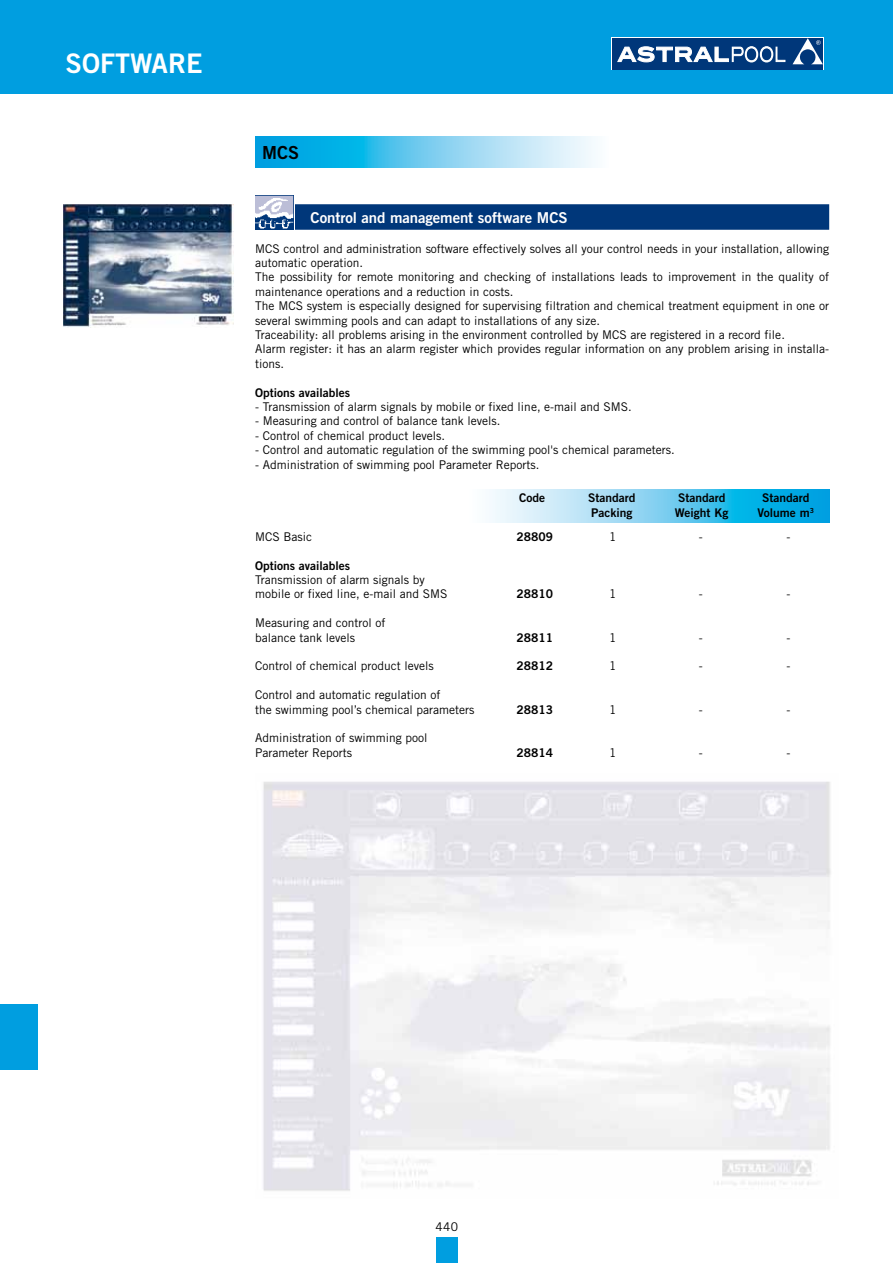
<style>
.page{position:relative;width:893px;height:1263px;background:#fff}
.page>*{position:absolute;margin:0;border:0;box-sizing:border-box;transform-origin:0 0}
.t1{font:27px "Trade Gothic Bold Two";color:#fff}
.t2{font:18px "Trade Gothic Bold Two";color:#000}
.t3{font:15px "Trade Gothic Bold Two";letter-spacing:-.005em;color:#fff}
.t4{font:12px/14.4px "Trade Gothic";color:#000}
.t5{font:12px "Trade Gothic Bold Two";color:#000}
</style>
<div class="page">
<div style="left:0;top:0;width:893px;height:94px;background:#009ee0"></div>
<div style="left:436px;top:1237px;width:21px;height:26px;background:#009ee0"></div>
<div style="left:612px;top:38px;width:180px;height:32px;background:#00377a"></div>
<svg style="left:792px;top:64px;width:31px;height:6px"></svg>
<svg style="left:792px;top:38px;width:31px;height:26px"></svg>
<svg style="left:617px;top:46px;width:168px;height:16px"></svg>
<div style="left:0;top:1004px;width:38px;height:65px;background:#009ee0"></div>
<div style="left:255px;top:204px;width:574px;height:26px;background:#00377a"></div>
<img style="left:263px;top:781px;width:568px;height:410px">
<svg style="left:255px;top:195px;width:39px;height:29px"></svg>
<img style="left:256px;top:196px;width:37px;height:33px">
<img style="left:64px;top:205px;width:170px;height:123px">
<svg style="left:490px;top:490px;width:339px;height:32px;background:#71cdef"></svg>
<svg style="left:256px;top:137px;width:339px;height:30px;background:#6bcbee"></svg>
<h1 class="t1" style="left:66px;top:46px;width:139px">Software</h1>
<h2 class="t2" style="left:262px;top:141px;width:38px">MCS</h2>
<p class="t3" style="left:310px;top:208px;width:259px">Control and management software MCS</p>
<p class="t4" style="left:255px;top:241px;width:576px">MCS control and administration software effectively solves all your control needs in your installation, allowing automatic operation.<br>The possibility for remote monitoring and checking of installations leads to improvement in the quality of maintenance operations and a reduction in costs.<br>The MCS system is especially designed for supervising filtration and chemical treatment equipment in one or several swimming pools and can adapt to installations of any size.<br>Traceability: all problems arising in the environment controlled by MCS are registered in a record file.<br>Alarm register: it has an alarm register which provides regular information on any problem arising in installa&shy;tions.</p>
<p class="t5" style="left:255px;top:385px;width:97px">Options availables</p>
<p class="t4" style="left:255px;top:399px;width:378px">- Transmission of alarm signals by mobile or fixed line, e-mail and SMS.</p>
<p class="t4" style="left:255px;top:414px;width:247px">- Measuring and control of balance tank levels.</p>
<p class="t4" style="left:255px;top:428px;width:191px">- Control of chemical product levels.</p>
<p class="t4" style="left:255px;top:443px;width:421px">- Control and automatic regulation of the swimming pool's chemical parameters.</p>
<p class="t4" style="left:255px;top:457px;width:286px">- Administration of swimming pool Parameter Reports.</p>
<p class="t5" style="left:519px;top:490px;width:28px">Code</p>
<p class="t5" style="left:588px;top:490px;width:49px">Standard</p>
<p class="t5" style="left:678px;top:490px;width:49px">Standard</p>
<p class="t5" style="left:762px;top:490px;width:49px">Standard</p>
<p class="t5" style="left:591px;top:505px;width:69px">Packing W</p>
<p class="t5" style="left:684px;top:505px;width:46px">eight Kg</p>
<p class="t5" style="left:757px;top:505px;width:58px">Volume m<sup>3</sup></p>
<p class="t4" style="left:255px;top:529px;width:58px">MCS Basic</p>
<p class="t5" style="left:516px;top:529px;width:38px">28809</p>
<p class="t4" style="left:609px;top:529px;width:9px">1</p>
<p class="t4" style="left:699px;top:529px;width:5px">-</p>
<p class="t4" style="left:786px;top:529px;width:5px">-</p>
<p class="t5" style="left:255px;top:558px;width:97px">Options availables</p>
<p class="t4" style="left:255px;top:572px;width:194px">Transmission of alarm signals by mobile or fixed line, e-mail and SMS</p>
<p class="t5" style="left:516px;top:587px;width:38px">28810</p>
<p class="t4" style="left:609px;top:587px;width:9px">1</p>
<p class="t4" style="left:699px;top:587px;width:5px">-</p>
<p class="t4" style="left:786px;top:587px;width:5px">-</p>
<p class="t4" style="left:255px;top:615px;width:132px">Measuring and control of balance tank levels</p>
<p class="t5" style="left:516px;top:630px;width:38px">28811</p>
<p class="t4" style="left:609px;top:630px;width:9px">1</p>
<p class="t4" style="left:699px;top:630px;width:5px">-</p>
<p class="t4" style="left:786px;top:630px;width:5px">-</p>
<p class="t4" style="left:255px;top:659px;width:180px">Control of chemical product levels</p>
<p class="t5" style="left:516px;top:659px;width:38px">28812</p>
<p class="t4" style="left:609px;top:659px;width:9px">1</p>
<p class="t4" style="left:699px;top:659px;width:5px">-</p>
<p class="t4" style="left:786px;top:659px;width:5px">-</p>
<p class="t4" style="left:255px;top:687px;width:221px">Control and automatic regulation of<br>the swimming pool’s chemical parameters</p>
<p class="t5" style="left:516px;top:702px;width:38px">28813</p>
<p class="t4" style="left:609px;top:702px;width:9px">1</p>
<p class="t4" style="left:699px;top:702px;width:5px">-</p>
<p class="t4" style="left:786px;top:702px;width:5px">-</p>
<p class="t4" style="left:255px;top:731px;width:174px">Administration of swimming pool<br>Parameter Reports</p>
<p class="t5" style="left:516px;top:745px;width:38px">28814</p>
<p class="t4" style="left:609px;top:745px;width:9px">1</p>
<p class="t4" style="left:699px;top:745px;width:5px">-</p>
<p class="t4" style="left:786px;top:745px;width:5px">-</p>
<p class="t4" style="left:435px;top:1220px;width:24px">440</p>
</div>
